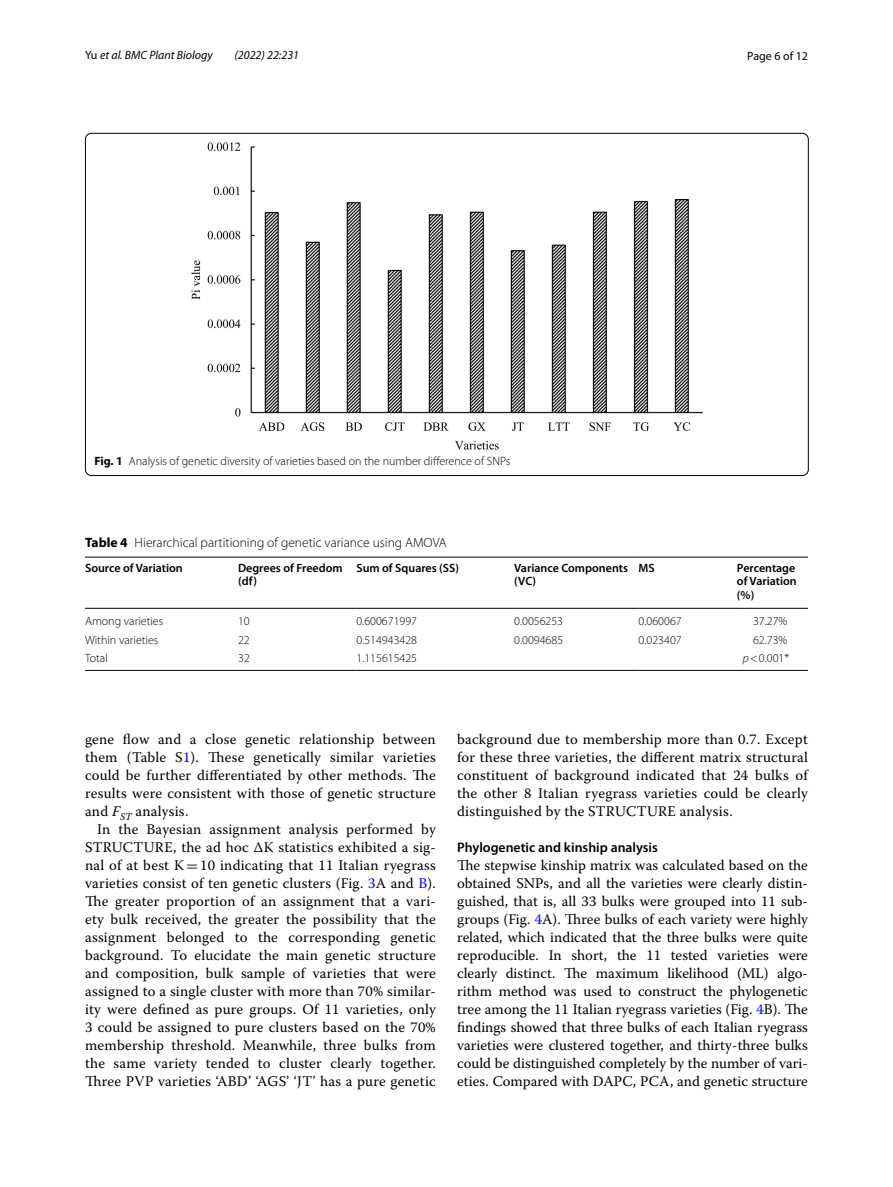
<style>
.page{position:relative;width:893px;height:1187px;background:#fff}
.page>*{position:absolute;margin:0;border:0;box-sizing:border-box;transform-origin:0 0}
.t1{font:14.7px/18px "Warnock Pro";letter-spacing:.015em;color:#000;text-align:justify}
.t2{font:600 13.8px "Myriad Pro";color:#000}
.t3{font:300 13.5px "Myriad Pro";color:#000}
.t4{font:300 12px "Myriad Pro";color:#000}
.t5{font:600 12px/13.5px "Myriad Pro";color:#000}
.t6{font:italic 12px "Myriad Pro";color:#000}
.t7{font:12px "Myriad Pro";color:#000}
.s1{font-style:normal}
.s2{font-weight:700}
.s3{font-style:italic}
.s4{color:#00f}
.s5{font-family:"MTSY"}
</style>
<div class="page">
<img style="left:192px;top:142px;width:510px;height:308px">
<hr style="left:85px;top:557px;width:153px;height:1px;background:#000">
<hr style="left:85px;top:608px;width:153px;height:1px;background:#000">
<hr style="left:238px;top:557px;width:118px;height:1px;background:#000">
<hr style="left:238px;top:608px;width:118px;height:1px;background:#000">
<hr style="left:356px;top:557px;width:158px;height:1px;background:#000">
<hr style="left:356px;top:608px;width:158px;height:1px;background:#000">
<hr style="left:514px;top:557px;width:125px;height:1px;background:#000">
<hr style="left:514px;top:608px;width:125px;height:1px;background:#000">
<hr style="left:639px;top:557px;width:98px;height:1px;background:#000">
<hr style="left:639px;top:608px;width:98px;height:1px;background:#000">
<hr style="left:737px;top:557px;width:71px;height:1px;background:#000">
<hr style="left:737px;top:608px;width:71px;height:1px;background:#000">
<hr style="left:85px;top:670px;width:153px;height:1px;background:#000">
<hr style="left:238px;top:670px;width:118px;height:1px;background:#000">
<hr style="left:356px;top:670px;width:158px;height:1px;background:#000">
<hr style="left:514px;top:670px;width:125px;height:1px;background:#000">
<hr style="left:639px;top:670px;width:98px;height:1px;background:#000">
<hr style="left:737px;top:670px;width:71px;height:1px;background:#000">
<p class="t6" style="left:85px;top:48px;width:129px"><span class="s1">Yu</span> et al. BMC Plant Biology</p>
<p class="t6" style="left:234px;top:48px;width:66px">(2022) 22:231</p>
<p class="t7" style="left:747px;top:48px;width:62px">Page 6 of 12</p>
<p class="t4" style="left:94px;top:454px;width:417px"><span class="s2">Fig. 1</span> Analysis of genetic diversity of varieties based on the number difference of SNPs</p>
<p class="t3" style="left:85px;top:535px;width:363px"><span class="s2">Table 4</span> Hierarchical partitioning of genetic variance using AMOVA</p>
<p class="t5" style="left:85px;top:560px;width:99px">Source of Variation</p>
<p class="t5" style="left:238px;top:560px;width:106px">Degrees of Freedom (df)</p>
<p class="t5" style="left:356px;top:560px;width:104px">Sum of Squares (SS)</p>
<p class="t5" style="left:514px;top:560px;width:115px">Variance Components (VC)</p>
<p class="t5" style="left:639px;top:560px;width:18px">MS</p>
<p class="t5" style="left:737px;top:560px;width:61px;text-align:justify">Percentage of Variation (%)</p>
<p class="t4" style="left:85px;top:614px;width:80px">Among varieties</p>
<p class="t4" style="left:238px;top:614px;width:13px">10</p>
<p class="t4" style="left:356px;top:614px;width:62px">0.600671997</p>
<p class="t4" style="left:514px;top:614px;width:50px">0.0056253</p>
<p class="t4" style="left:639px;top:614px;width:45px">0.060067</p>
<p class="t4" style="left:753px;top:614px;width:36px">37.27%</p>
<p class="t4" style="left:85px;top:633px;width:75px">Within varieties</p>
<p class="t4" style="left:238px;top:633px;width:13px">22</p>
<p class="t4" style="left:356px;top:633px;width:62px">0.514943428</p>
<p class="t4" style="left:514px;top:633px;width:50px">0.0094685</p>
<p class="t4" style="left:639px;top:633px;width:45px">0.023407</p>
<p class="t4" style="left:753px;top:633px;width:36px">62.73%</p>
<p class="t4" style="left:85px;top:651px;width:24px">Total</p>
<p class="t4" style="left:238px;top:651px;width:13px">32</p>
<p class="t4" style="left:356px;top:651px;width:62px">1.115615425</p>
<p class="t4" style="left:743px;top:651px;width:48px"><span class="s3">p</span>&lt;0.001*</p>
<p class="t1" style="left:85px;top:730px;width:352px">gene flow and a close genetic relationship between them (Table S<span class="s4">1</span>). These genetically similar varieties could be further differentiated by other methods. The results were consistent with those of genetic structure and <span class="s3">F</span><sub>ST</sub> analysis.</p>
<p class="t1" style="left:85px;top:820px;width:352px;text-indent:12px">In the Bayesian assignment analysis performed by STRUCTURE, the ad hoc ∆K statistics exhibited a sig&shy;nal of at best K<span class="s5">=</span>10 indicating that 11 Italian ryegrass varieties consist of ten genetic clusters (Fig. <span class="s4">3</span>A and <span class="s4">B</span>).<br>The greater proportion of an assignment that a vari&shy;ety bulk received, the greater the possibility that the assignment belonged to the corresponding genetic background. To elucidate the main genetic structure and composition, bulk sample of varieties that were assigned to a single cluster with more than 70% similar&shy;ity were defined as pure groups. Of 11 varieties, only 3 could be assigned to pure clusters based on the 70% membership threshold. Meanwhile, three bulks from the same variety tended to cluster clearly together.<br>Three PVP varieties ‘ABD’ ‘AGS’ ‘JT’ has a pure genetic</p>
<p class="t1" style="left:457px;top:730px;width:352px">background due to membership more than 0.7. Except for these three varieties, the different matrix structural constituent of background indicated that 24 bulks of the other 8 Italian ryegrass varieties could be clearly distinguished by the STRUCTURE analysis.</p>
<p class="t2" style="left:457px;top:838px;width:202px">Phylogenetic and kinship analysis</p>
<p class="t1" style="left:457px;top:856px;width:352px">The stepwise kinship matrix was calculated based on the obtained SNPs, and all the varieties were clearly distin&shy;guished, that is, all 33 bulks were grouped into 11 sub&shy;groups (Fig. <span class="s4">4</span>A). Three bulks of each variety were highly related, which indicated that the three bulks were quite reproducible. In short, the 11 tested varieties were clearly distinct. The maximum likelihood (ML) algo&shy;rithm method was used to construct the phylogenetic tree among the 11 Italian ryegrass varieties (Fig. <span class="s4">4</span>B). The findings showed that three bulks of each Italian ryegrass varieties were clustered together, and thirty-three bulks could be distinguished completely by the number of vari&shy;eties. Compared with DAPC, PCA, and genetic structure</p>
</div>
